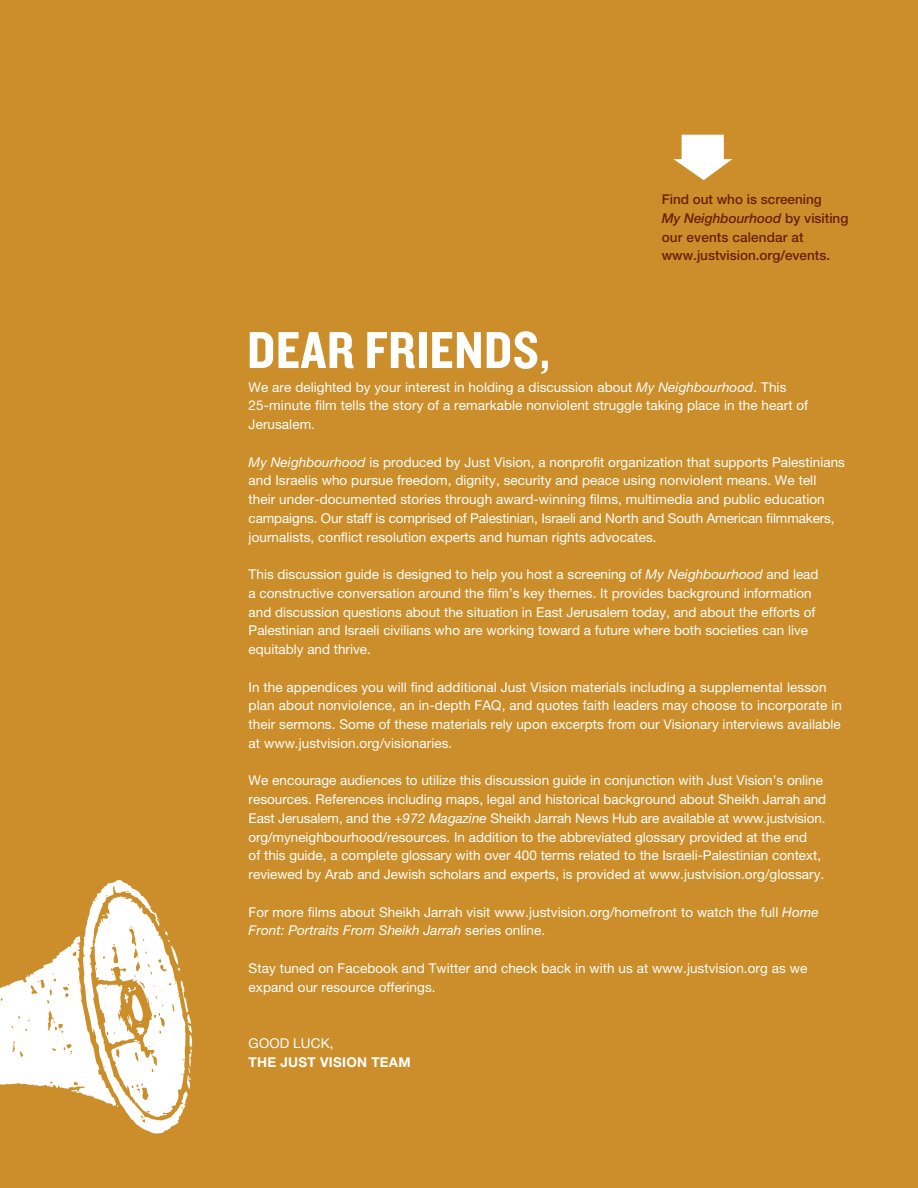
<style>
.page{position:relative;width:918px;height:1188px;background:#cc8e2a}
.page>*{position:absolute;margin:0;border:0;box-sizing:border-box;transform-origin:0 0}
.t1{font:54px "Knockout HTF50 Welterweight";letter-spacing:.01em;color:#fff}
.t2{font:13.5px/18.8px "Helvetica Neue";letter-spacing:.005em;color:#fff}
.t3{font:500 13.5px/18.8px "Helvetica Neue";color:#682100}
.t4{font:700 13.5px "Helvetica Neue";letter-spacing:.02em;color:#fff}
.s1{font-style:italic}
</style>
<div class="page">
<svg style="left:673px;top:135px;width:59px;height:45px"></svg>
<svg style="left:0;top:880px;width:193px;height:254px"></svg>
<h1 class="t1" style="left:247px;top:321px;width:305px">DEAR FRIENDS,</h1>
<p class="t3" style="left:662px;top:190px;width:188px">Find out who is screening<br><span class="s1">My Neighbourhood</span> by visiting our events calendar at www.justvision.org/events.</p>
<p class="t2" style="left:249px;top:377px;width:561px">We are delighted by your interest in holding a discussion about <span class="s1">My Neighbourhood</span>. This<br>25-minute film tells the story of a remarkable nonviolent struggle taking place in the heart of<br>Jerusalem.</p>
<p class="t2" style="left:249px;top:452px;width:598px"><span class="s1">My Neighbourhood</span> is produced by Just Vision, a nonprofit organization that supports Palestinians and Israelis who pursue freedom, dignity, security and peace using nonviolent means. We tell their under-documented stories through award-winning films, multimedia and public education campaigns. Our staff is comprised of Palestinian, Israeli and North and South American filmmakers, journalists, conflict resolution experts and human rights advocates.</p>
<p class="t2" style="left:249px;top:565px;width:571px">This discussion guide is designed to help you host a screening of <span class="s1">My Neighbourhood</span> and lead a constructive conversation around the film’s key themes. It provides background information and discussion questions about the situation in East Jerusalem today, and about the efforts of Palestinian and I sraeli civilians who are working toward a future where both societies can live equitably and thrive.</p>
<p class="t2" style="left:249px;top:677px;width:595px">I n the appendices you will find additional Just Vision materials including a supplemental lesson plan about nonviolence, an in-depth FAQ, and quotes faith leaders may choose to incorporate in their sermons. Some of these materials rely upon excerpts from our Visionary interviews available at www.justvision.org/visionaries.</p>
<p class="t2" style="left:249px;top:771px;width:579px">We encourage audiences to utilize this discussion guide in conjunction with Just Vision’s online resources. References including maps, legal and historical background about Sheikh Jarrah and East Jerusalem, and the <span class="s1">+972 Magazine</span> Sheikh Jarrah News Hub are available at www.justvision. org/myneighbourhood/resources. I n addition to the abbreviated glossary provided at the end<br>of this guide, a complete glossary with over 400 terms related to the Israeli-Palestinian context, reviewed by Arab and Jewish scholars and experts, is provided at www.justvision.org/glossary.</p>
<p class="t2" style="left:249px;top:902px;width:572px">For more films about Sheikh Jarrah visit www.justvision.org/homefront to watch the full <span class="s1">Home<br>Front: Portraits From Sheikh Jarrah</span> series online.</p>
<p class="t2" style="left:249px;top:958px;width:560px">Stay tuned on Facebook and Twitter and check back in with us at www.justvision.org as we expand our resource offerings.</p>
<p class="t2" style="left:249px;top:1033px;width:86px">Good luck,</p>
<p class="t4" style="left:249px;top:1053px;width:164px">THE JUST VISION TEAM</p>
</div>
